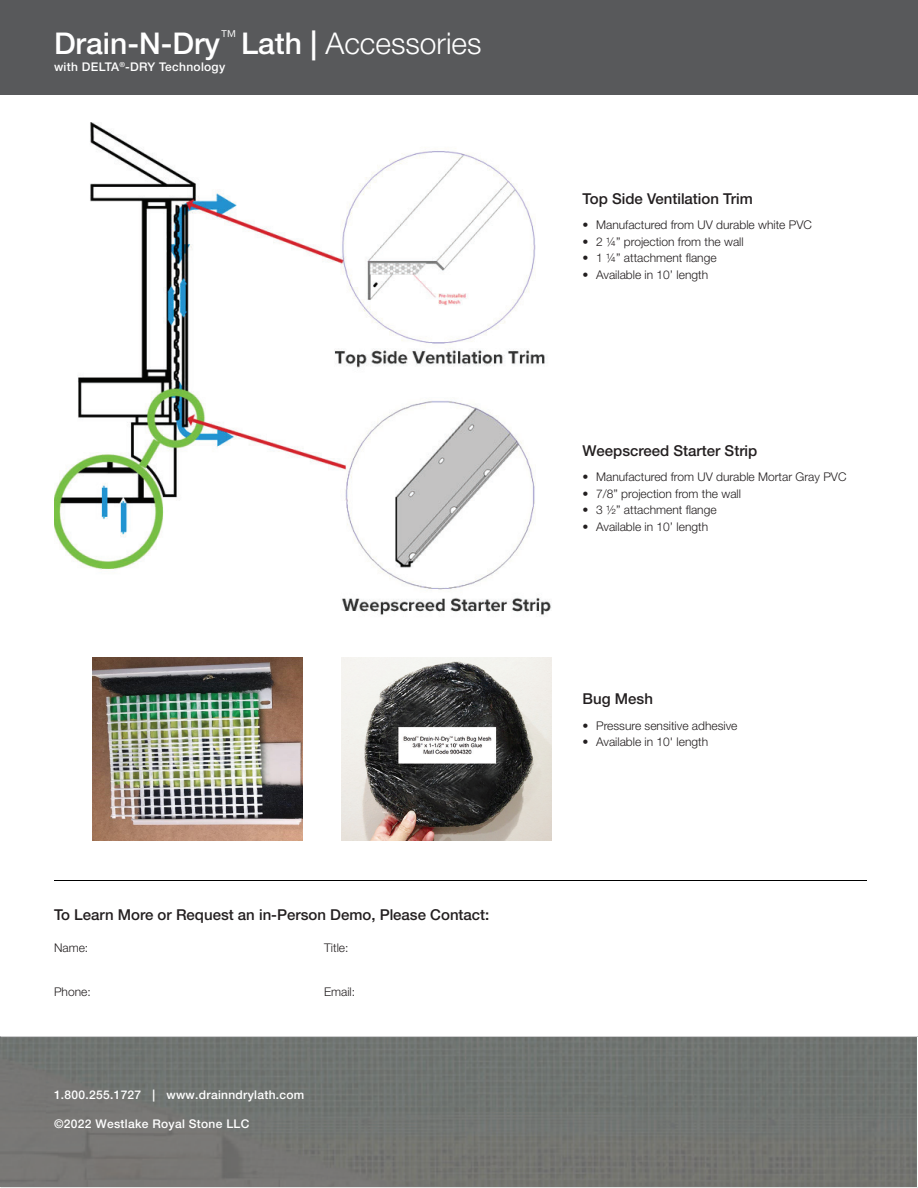
<style>
.page{position:relative;width:918px;height:1188px;background:#fff}
.page>*{position:absolute;margin:0;border:0;box-sizing:border-box;transform-origin:0 0}
.t1{font:500 30px "Helvetica Neue LT Std";color:#fff}
.t2{font:500 15px "Helvetica Neue LT Std";color:#231f20}
.t3{font:300 12px "Helvetica Neue LT Std";color:#231f20}
.t4{font:500 12px "Helvetica Neue LT Std";letter-spacing:.025em;color:#fff}
.s1{font-weight:300}
</style>
<div class="page">
<div style="left:0;top:0;width:918px;height:94px;background:#58595b"></div>
<img style="left:54px;top:123px;width:498px;height:492px">
<hr style="left:54px;top:880px;width:813px;height:1px;background:#000">
<div style="left:0;top:1036px;width:918px;height:152px;background:#727572"></div>
<img style="left:342px;top:658px;width:210px;height:183px">
<img style="left:93px;top:658px;width:210px;height:183px">
<h1 class="t1" style="left:54px;top:26px;width:429px">Drain-N-Dry<sup>™</sup> Lath | <span class="s1">Accessories</span></h1>
<p class="t4" style="left:54px;top:59px;width:173px">with DELTA<sup>®</sup>-DRY Technology</p>
<p class="t2" style="left:54px;top:906px;width:437px">To Learn More or Request an in-Person Demo, Please Contact:</p>
<p class="t3" style="left:54px;top:941px;width:36px">Name:</p>
<p class="t3" style="left:324px;top:941px;width:26px">Title:</p>
<p class="t3" style="left:54px;top:984px;width:38px">Phone:</p>
<p class="t3" style="left:324px;top:984px;width:33px">Email:</p>
<p class="t4" style="left:54px;top:1088px;width:252px">1.800.255.1727 | www.drainndrylath.com</p>
<p class="t4" style="left:54px;top:1117px;width:197px">©2022 Westlake Royal Stone LLC</p>
<p class="t2" style="left:583px;top:190px;width:172px">Top Side Ventilation Trim</p>
<p class="t3" style="left:583px;top:218px;width:231px">• Manufactured from UV durable white PVC</p>
<p class="t3" style="left:583px;top:234px;width:163px">• 2 ¼” projection from the wall</p>
<p class="t3" style="left:583px;top:251px;width:135px">• 1 ¼” attachment flange</p>
<p class="t3" style="left:583px;top:267px;width:127px">• Available in 10’ length</p>
<p class="t2" style="left:583px;top:441px;width:176px">Weepscreed Starter Strip</p>
<p class="t3" style="left:583px;top:470px;width:265px">• Manufactured from UV durable Mortar Gray PVC</p>
<p class="t3" style="left:583px;top:486px;width:160px">• 7/8” projection from the wall</p>
<p class="t3" style="left:583px;top:503px;width:135px">• 3 ½” attachment flange</p>
<p class="t3" style="left:583px;top:519px;width:127px">• Available in 10’ length</p>
<p class="t2" style="left:583px;top:690px;width:72px">Bug Mesh</p>
<p class="t3" style="left:583px;top:718px;width:156px">• Pressure sensitive adhesive</p>
<p class="t3" style="left:583px;top:735px;width:127px">• Available in 10' length</p>
</div>
